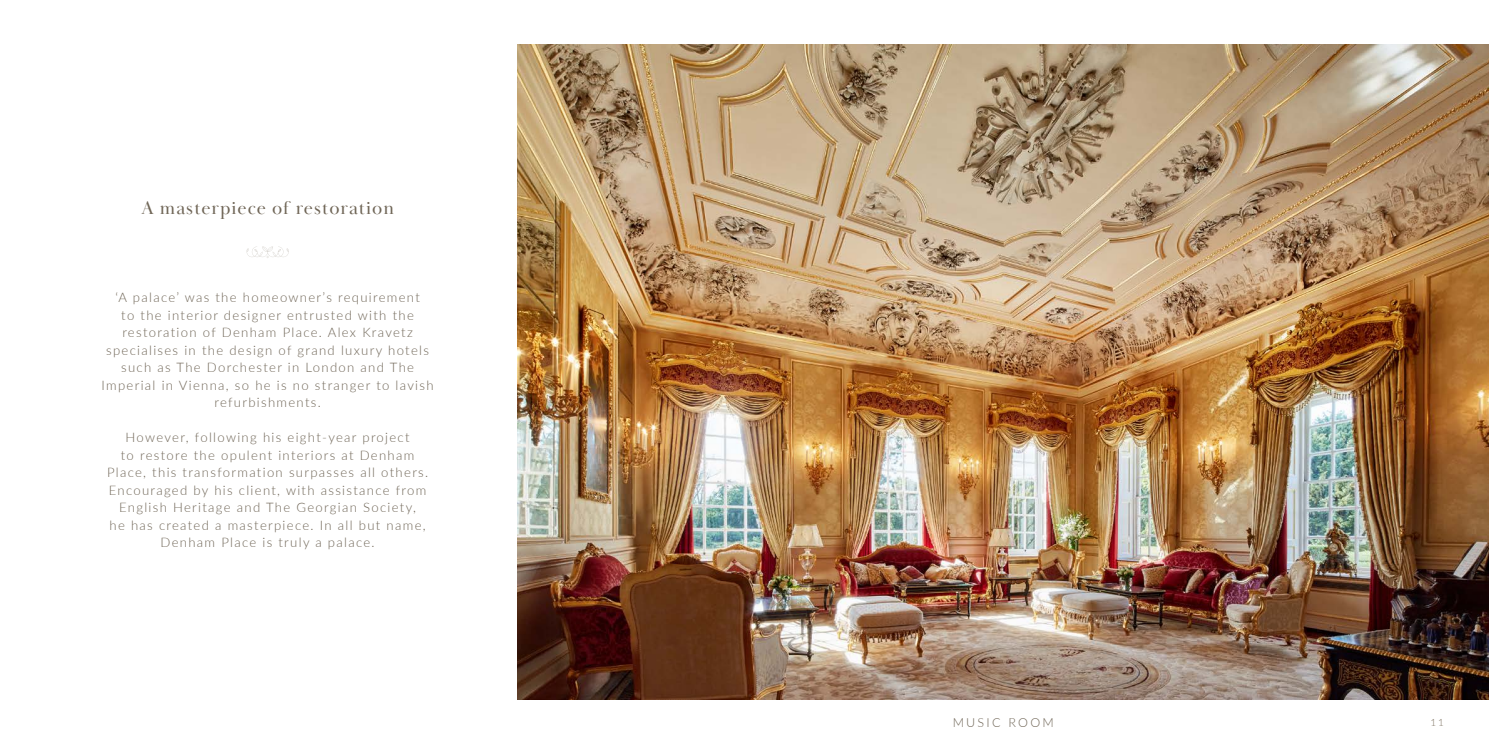
<style>
.page{position:relative;width:1489px;height:745px;background:#fff}
.page>*{position:absolute;margin:0;border:0;box-sizing:border-box;transform-origin:0 0}
.t1{font:18.75px "Baskerville Display PT";letter-spacing:.05em;color:#6f6556}
.t2{font:300 13.12px/17.5px "Lato";letter-spacing:.1em;color:#6f6556;text-align:center}
.t3{font:300 12.5px "Lato";letter-spacing:.18em;color:#6f6556}
.t4{font:300 10px "Lato";color:#7f7362}
</style>
<div class="page">
<img style="left:517px;top:45px;width:971px;height:654px">
<svg style="left:246px;top:246px;width:43px;height:12px"></svg>
<p class="t1" style="left:141px;top:197px;width:254px">A masterpiece of restoration</p>
<p class="t2" style="left:101px;top:288px;width:333px">‘A palace’ was the homeowner’s requirement<br>to the interior designer entrusted with the restoration of Denham Place. Alex Kravetz specialises in the design of grand luxury hotels such as The Dorchester in London and The Imperial in Vienna, so he is no stranger to lavish refurbishments.</p>
<p class="t2" style="left:107px;top:428px;width:322px">However, following his eight-year project<br>to restore the opulent interiors at Denham Place, this transformation surpasses all others.<br>Encouraged by his client, with assistance from English Heritage and The Georgian Society,<br>he has created a masterpiece. In all but name, Denham Place is truly a palace.</p>
<p class="t3" style="left:952px;top:713px;width:103px">MUSIC ROOM</p>
<p class="t4" style="left:1430px;top:714px;width:15px">11</p>
</div>
